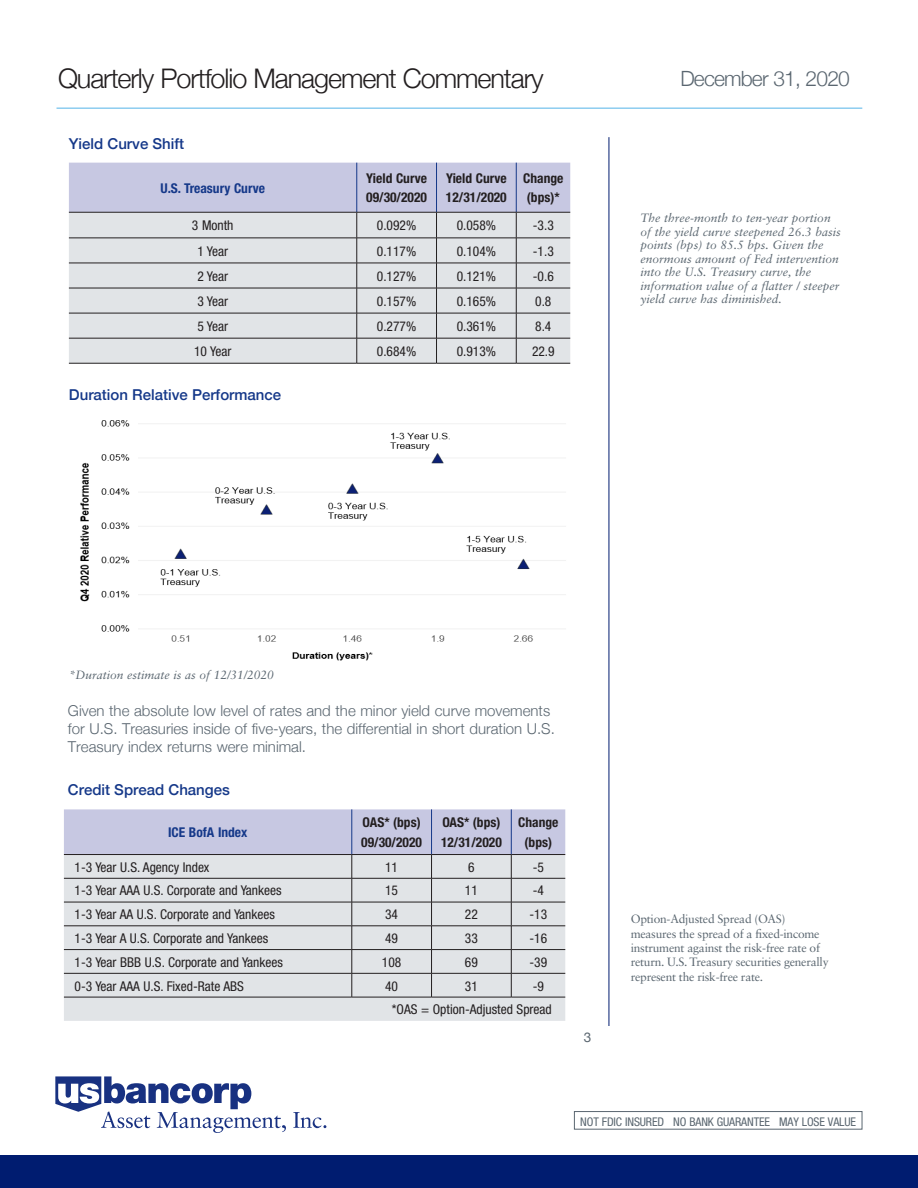
<style>
.page{position:relative;width:918px;height:1188px;background:#fff}
.page>*{position:absolute;margin:0;border:0;box-sizing:border-box;transform-origin:0 0}
.t1{font:300 27px "Helvetica Neue";letter-spacing:-.04em;color:#231f20}
.t2{font:300 21px "Helvetica Neue";letter-spacing:-.04em;color:#5a6670}
.t3{font:300 15px/18px "Helvetica Neue";color:#5a6670}
.t4{font:500 15px "Helvetica Neue";color:#153889}
.t5{font:condensed 13.5px "Helvetica Neue";color:#231f20}
.t6{font:700 condensed 13.5px "Helvetica Neue";color:#231f20}
.t7{font:700 condensed 13.5px "Helvetica Neue";color:#153889}
.t8{font:13.5px "Helvetica Neue";color:#5a6670}
.t9{font:italic 12px/13.5px "Sabon LT Std";color:#5a6670}
.t10{font:12px/14.4px "Sabon LT Std";letter-spacing:-.02em;color:#5a6670}
.t11{font:condensed 12px "Helvetica Neue";letter-spacing:-.01em;color:#5a6670}
</style>
<div class="page">
<div style="left:574px;top:1111px;width:288px;height:19px;border:1px solid #5a6670"></div>
<svg style="left:55px;top:1076px;width:231px;height:57px"></svg>
<svg style="left:293px;top:1112px;width:33px;height:16px"></svg>
<div style="left:0;top:1155px;width:918px;height:33px;background:#001c70"></div>
<svg style="left:69px;top:163px;width:501px;height:200px;background:#d3d5de"></svg>
<hr style="left:69px;top:363px;width:288px;height:1px;background:#231f20">
<hr style="left:357px;top:363px;width:80px;height:1px;background:#231f20">
<hr style="left:437px;top:363px;width:79px;height:1px;background:#231f20">
<hr style="left:516px;top:363px;width:54px;height:1px;background:#231f20">
<hr style="left:57px;top:107px;width:805px;height:2px;background:#53b3e8">
<img style="left:80px;top:420px;width:486px;height:241px">
<hr style="left:609px;top:137px;width:1px;height:889px;background:#001c70">
<div style="left:64px;top:998px;width:501px;height:23px;background:#e1e4e7"></div>
<svg style="left:64px;top:809px;width:501px;height:188px;background:#d3d5de"></svg>
<hr style="left:64px;top:997px;width:288px;height:1px;background:#231f20">
<hr style="left:352px;top:997px;width:80px;height:1px;background:#231f20">
<hr style="left:432px;top:997px;width:79px;height:1px;background:#231f20">
<hr style="left:511px;top:997px;width:54px;height:1px;background:#231f20">
<p class="t1" style="left:58px;top:61px;width:487px">Quarterly Portfolio Management Commentary</p>
<p class="t4" style="left:69px;top:132px;width:117px">Yield Curve Shift</p>
<p class="t7" style="left:160px;top:180px;width:106px">U.S. Treasury Curve</p>
<p class="t6" style="left:366px;top:170px;width:62px">Yield Curve</p>
<p class="t6" style="left:366px;top:189px;width:62px">09/30/2020</p>
<p class="t6" style="left:446px;top:170px;width:62px">Yield Curve</p>
<p class="t6" style="left:446px;top:189px;width:62px">12/31/2020</p>
<p class="t6" style="left:523px;top:170px;width:42px">Change</p>
<p class="t6" style="left:527px;top:189px;width:34px">(bps)*</p>
<p class="t5" style="left:192px;top:218px;width:43px">3 Month</p>
<p class="t5" style="left:377px;top:218px;width:41px">0.092%</p>
<p class="t5" style="left:457px;top:218px;width:41px">0.058%</p>
<p class="t5" style="left:533px;top:218px;width:22px">-3.3</p>
<p class="t5" style="left:197px;top:243px;width:32px">1 Year</p>
<p class="t5" style="left:377px;top:243px;width:41px">0.117%</p>
<p class="t5" style="left:457px;top:243px;width:41px">0.104%</p>
<p class="t5" style="left:533px;top:243px;width:22px">-1.3</p>
<p class="t5" style="left:197px;top:268px;width:32px">2 Year</p>
<p class="t5" style="left:377px;top:268px;width:41px">0.127%</p>
<p class="t5" style="left:457px;top:268px;width:41px">0.121%</p>
<p class="t5" style="left:533px;top:268px;width:22px">-0.6</p>
<p class="t5" style="left:197px;top:293px;width:32px">3 Year</p>
<p class="t5" style="left:377px;top:293px;width:41px">0.157%</p>
<p class="t5" style="left:457px;top:293px;width:41px">0.165%</p>
<p class="t5" style="left:535px;top:293px;width:18px">0.8</p>
<p class="t5" style="left:197px;top:318px;width:32px">5 Year</p>
<p class="t5" style="left:377px;top:318px;width:41px">0.277%</p>
<p class="t5" style="left:457px;top:318px;width:41px">0.361%</p>
<p class="t5" style="left:535px;top:318px;width:18px">8.4</p>
<p class="t5" style="left:194px;top:343px;width:39px">10 Year</p>
<p class="t5" style="left:377px;top:343px;width:41px">0.684%</p>
<p class="t5" style="left:457px;top:343px;width:41px">0.913%</p>
<p class="t5" style="left:532px;top:343px;width:24px">22.9</p>
<p class="t4" style="left:69px;top:383px;width:214px">Duration Relative Performance</p>
<p class="t2" style="left:680px;top:66px;width:171px">December 31, 2020</p>
<p class="t9" style="left:641px;top:211px;width:202px">The three-month to ten-year portion of the yield curve steepened 26.3 basis points (bps) to 85.5 bps. Given the enormous amount of Fed intervention into the U.S. Treasury curve, the information value of a flatter / steeper yield curve has diminished.</p>
<p class="t9" style="left:69px;top:668px;width:207px">*Duration estimate is as of 12/31/2020</p>
<p class="t3" style="left:68px;top:701px;width:488px">Given the absolute low level of rates and the minor yield curve movements for U.S. Treasuries inside of five-years, the differential in short duration U.S.<br>Treasury index returns were minimal.</p>
<p class="t4" style="left:68px;top:777px;width:163px">Credit Spread Changes</p>
<p class="t7" style="left:168px;top:824px;width:81px">ICE BofA Index</p>
<p class="t6" style="left:363px;top:814px;width:60px">OAS* (bps)</p>
<p class="t6" style="left:361px;top:834px;width:62px">09/30/2020</p>
<p class="t6" style="left:442px;top:814px;width:60px">OAS* (bps)</p>
<p class="t6" style="left:441px;top:834px;width:62px">12/31/2020</p>
<p class="t6" style="left:518px;top:814px;width:42px">Change</p>
<p class="t6" style="left:525px;top:834px;width:29px">(bps)</p>
<p class="t5" style="left:75px;top:859px;width:136px">1-3 Year U.S. Agency Index</p>
<p class="t5" style="left:385px;top:859px;width:14px">11</p>
<p class="t5" style="left:468px;top:859px;width:8px">6</p>
<p class="t5" style="left:533px;top:859px;width:13px">-5</p>
<p class="t5" style="left:75px;top:883px;width:209px">1-3 Year AAA U.S. Corporate and Yankees</p>
<p class="t5" style="left:385px;top:883px;width:14px">15</p>
<p class="t5" style="left:465px;top:883px;width:14px">11</p>
<p class="t5" style="left:533px;top:883px;width:13px">-4</p>
<p class="t5" style="left:75px;top:907px;width:202px">1-3 Year AA U.S. Corporate and Yankees</p>
<p class="t5" style="left:385px;top:907px;width:14px">34</p>
<p class="t5" style="left:465px;top:907px;width:14px">22</p>
<p class="t5" style="left:530px;top:907px;width:19px">-13</p>
<p class="t5" style="left:75px;top:930px;width:195px">1-3 Year A U.S. Corporate and Yankees</p>
<p class="t5" style="left:385px;top:930px;width:14px">49</p>
<p class="t5" style="left:465px;top:930px;width:14px">33</p>
<p class="t5" style="left:530px;top:930px;width:19px">-16</p>
<p class="t5" style="left:75px;top:954px;width:210px">1-3 Year BBB U.S. Corporate and Yankees</p>
<p class="t5" style="left:382px;top:954px;width:21px">108</p>
<p class="t5" style="left:465px;top:954px;width:14px">69</p>
<p class="t5" style="left:530px;top:954px;width:19px">-39</p>
<p class="t5" style="left:75px;top:978px;width:171px">0-3 Year AAA U.S. Fixed-Rate ABS</p>
<p class="t5" style="left:385px;top:978px;width:14px">40</p>
<p class="t5" style="left:465px;top:978px;width:14px">31</p>
<p class="t5" style="left:533px;top:978px;width:13px">-9</p>
<p class="t5" style="left:392px;top:1002px;width:162px">*OAS = Option-Adjusted Spread</p>
<p class="t8" style="left:584px;top:1029px;width:9px">3</p>
<p class="t10" style="left:631px;top:912px;width:200px">Option-Adjusted Spread (OAS) measures the spread of a fixed-income instrument against the risk-free rate of return. U.S. Treasury securities generally represent the risk-free rate.</p>
<p class="t11" style="left:580px;top:1114px;width:277px">NOT FDIC INSURED NO BANK GUARANTEE MAY LOSE VALUE</p>
</div>
